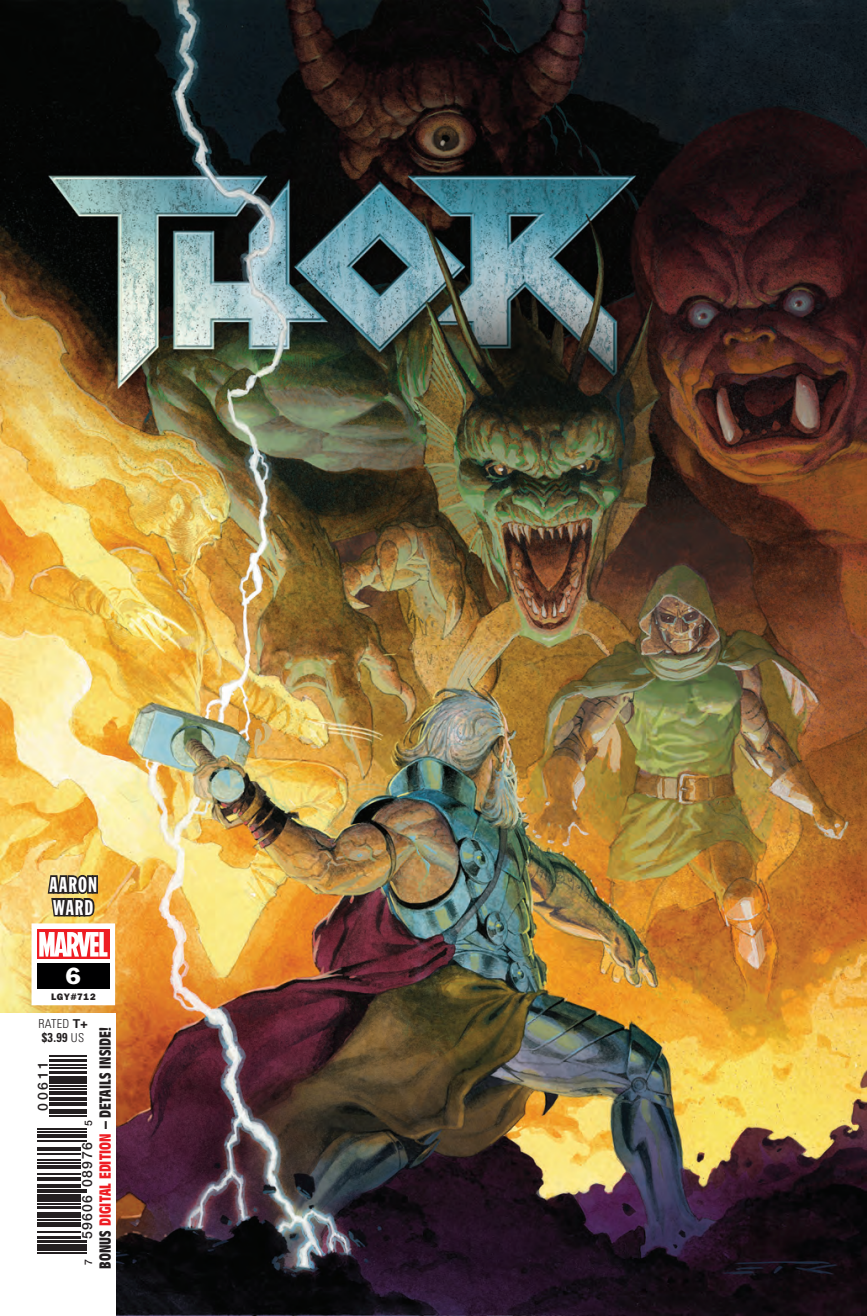
<style>
.page{position:relative;width:867px;height:1316px;background:#fff}
.page>*{position:absolute;margin:0;border:0;box-sizing:border-box;transform-origin:0 0}
.t1{font:21.53px "Franklin Gothic Std";color:#fff}
.t2{font:21px/22.8px "Franklin Gothic Std Extra Cond";letter-spacing:.05em;color:#fff}
.t3{font:700 condensed 15.75px "Antique Olive Std";letter-spacing:.005em;color:#231f20}
.t4{font:500 14px "Helvetica Neue";letter-spacing:.1em;color:#231f20}
.t5{font:700 condensed 12.78px "Univers LT Std";color:#231f20;scale:.95 1}
.t6{font:300 condensed 12.25px "Univers LT Std";letter-spacing:.025em;color:#231f20}
.t7{font:500 10.5px "Helvetica Neue";color:#231f20}
.t8{font:9.45px "ITC Franklin Gothic Std Hvy";letter-spacing:.08em;color:#231f20}
.s1{font-weight:700;font-stretch:normal}
.s2{font-weight:300;font-size:12.25px}
.s3{color:#ee1d23}
.s4{font-size:10.5px}
</style>
<div class="page">
<img style="left:0;top:0;width:866px;height:1315px">
<div style="left:32px;top:923px;width:83px;height:82px;background:#fff"></div>
<div style="left:37px;top:962px;width:73px;height:26px;background:#000001"></div>
<div style="left:37px;top:929px;width:73px;height:29px;background:#ee1d23"></div>
<svg style="left:39px;top:815px;width:68px;height:148px;background:#d4a86c"></svg>
<div style="left:0;top:1013px;width:115px;height:302px;background:#fff"></div>
<hr style="left:37px;top:1251px;width:50px;height:1px;background:#231f20">
<hr style="left:37px;top:1248px;width:50px;height:2px;background:#231f20">
<svg style="left:37px;top:1244px;width:50px;height:3px"></svg>
<hr style="left:37px;top:1239px;width:50px;height:3px;background:#231f20">
<hr style="left:37px;top:1235px;width:44px;height:3px;background:#231f20">
<hr style="left:37px;top:1230px;width:44px;height:1px;background:#231f20">
<hr style="left:37px;top:1225px;width:44px;height:1px;background:#231f20">
<hr style="left:37px;top:1221px;width:44px;height:2px;background:#231f20">
<hr style="left:37px;top:1218px;width:44px;height:2px;background:#231f20">
<div style="left:37px;top:1212px;width:44px;height:5px;background:#231f20"></div>
<hr style="left:37px;top:1205px;width:44px;height:3px;background:#231f20">
<hr style="left:37px;top:1203px;width:44px;height:1px;background:#231f20">
<hr style="left:37px;top:1200px;width:44px;height:1px;background:#231f20">
<div style="left:37px;top:1193px;width:44px;height:6px;background:#231f20"></div>
<hr style="left:37px;top:1191px;width:50px;height:1px;background:#231f20">
<hr style="left:37px;top:1188px;width:50px;height:1px;background:#231f20">
<svg style="left:37px;top:1184px;width:44px;height:3px"></svg>
<hr style="left:37px;top:1179px;width:44px;height:1px;background:#231f20">
<hr style="left:37px;top:1176px;width:44px;height:2px;background:#231f20">
<hr style="left:37px;top:1172px;width:44px;height:2px;background:#231f20">
<hr style="left:37px;top:1165px;width:44px;height:3px;background:#231f20">
<hr style="left:37px;top:1162px;width:44px;height:1px;background:#231f20">
<hr style="left:37px;top:1158px;width:44px;height:1px;background:#231f20">
<hr style="left:37px;top:1153px;width:44px;height:1px;background:#231f20">
<hr style="left:37px;top:1149px;width:44px;height:1px;background:#231f20">
<hr style="left:37px;top:1146px;width:44px;height:2px;background:#231f20">
<hr style="left:37px;top:1140px;width:50px;height:1px;background:#231f20">
<svg style="left:37px;top:1134px;width:50px;height:3px"></svg>
<hr style="left:37px;top:1130px;width:50px;height:2px;background:#231f20">
<hr style="left:37px;top:1128px;width:50px;height:1px;background:#231f20">
<hr style="left:50px;top:1115px;width:37px;height:1px;background:#231f20">
<hr style="left:50px;top:1111px;width:37px;height:2px;background:#231f20">
<hr style="left:50px;top:1108px;width:37px;height:2px;background:#231f20">
<hr style="left:50px;top:1102px;width:37px;height:4px;background:#231f20">
<hr style="left:50px;top:1099px;width:37px;height:1px;background:#231f20">
<hr style="left:50px;top:1096px;width:37px;height:2px;background:#231f20">
<svg style="left:50px;top:1091px;width:37px;height:3px"></svg>
<hr style="left:50px;top:1087px;width:37px;height:2px;background:#231f20">
<hr style="left:50px;top:1085px;width:37px;height:1px;background:#231f20">
<div style="left:50px;top:1078px;width:37px;height:5px;background:#231f20"></div>
<hr style="left:50px;top:1075px;width:37px;height:2px;background:#231f20">
<hr style="left:50px;top:1070px;width:37px;height:3px;background:#231f20">
<hr style="left:50px;top:1066px;width:37px;height:2px;background:#231f20">
<hr style="left:50px;top:1064px;width:37px;height:1px;background:#231f20">
<hr style="left:50px;top:1058px;width:37px;height:3px;background:#231f20">
<hr style="left:50px;top:1055px;width:37px;height:1px;background:#231f20">
<h2 class="t2" style="left:50px;top:873px;width:49px">AARON<br>WARD</h2>
<h1 class="t1" style="left:66px;top:961px;width:17px">6</h1>
<p class="t8" style="left:51px;top:990px;width:46px">LGY#712</p>
<p class="t6" style="left:38px;top:1016px;width:51px">RATED <span class="s1">T+</span></p>
<p class="t5" style="left:42px;top:1029px;width:46px">$3.99 <span class="s2">US</span></p>
<p class="t3" style="left:97px;top:1268px;width:243px;rotate:-90deg">BONUS <span class="s3">DIGITAL EDITION</span> – DETAILS INSIDE!</p>
<p class="t4" style="left:32px;top:1110px;width:51px;rotate:-90deg">00611</p>
<p class="t4" style="left:76px;top:1238px;width:121px;rotate:-90deg">59606 08976 <span class="s4">5</span></p>
<p class="t7" style="left:80px;top:1264px;width:7px;rotate:-90deg">7</p>
</div>
